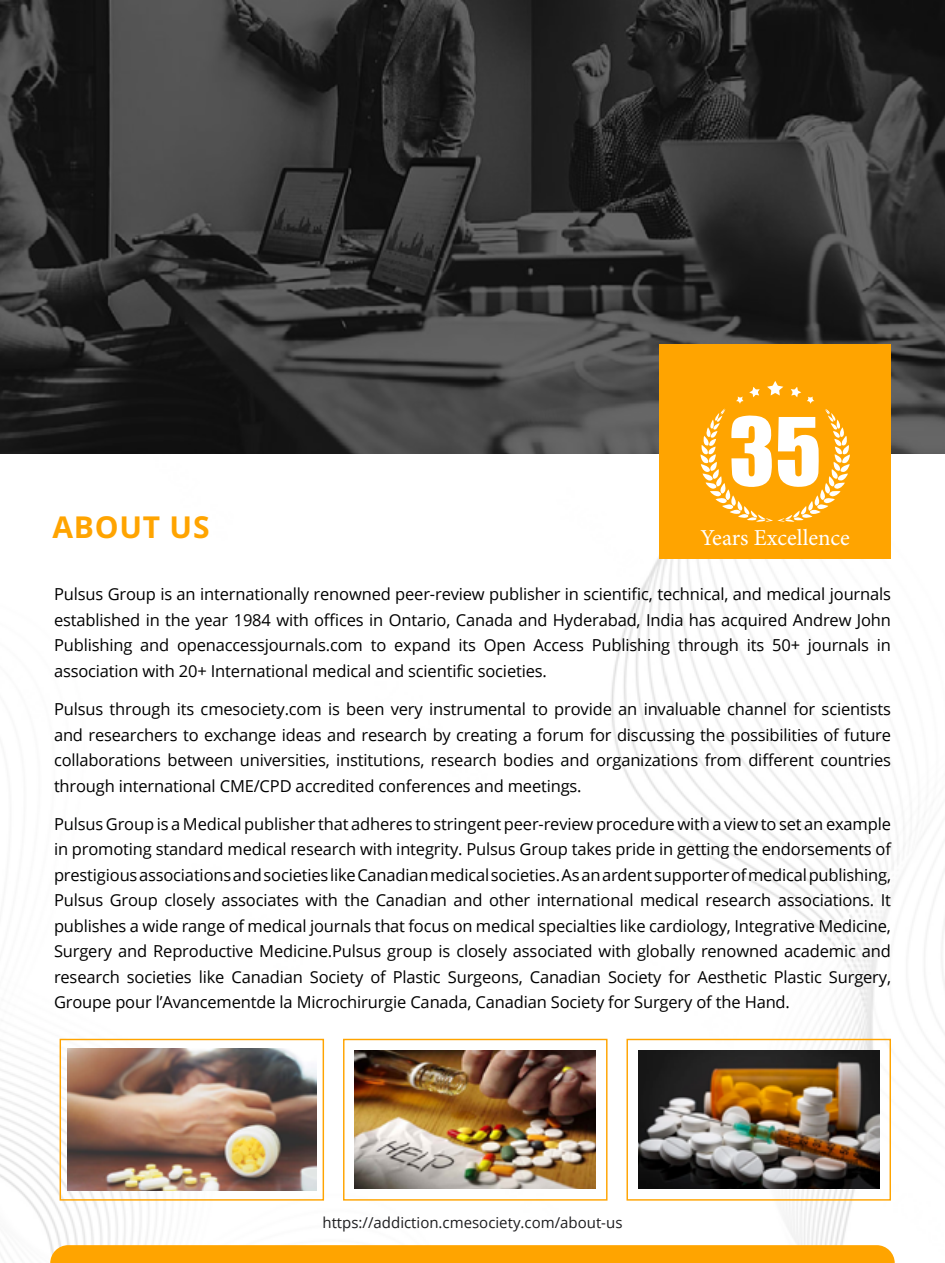
<style>
.page{position:relative;width:945px;height:1263px;background:#fff}
.page>*{position:absolute;margin:0;border:0;box-sizing:border-box;transform-origin:0 0}
.t1{font:700 30px "Open Sans";letter-spacing:.025em;color:#ffa400}
.t2{font:22.8px "Minion Pro";color:#fff}
.t3{font:16.5px/25.5px "Open Sans";letter-spacing:-.01em;color:#000;text-align:justify}
.t4{font:15px "Open Sans";color:#1d1d1f}
</style>
<div class="page">
<img style="left:0;top:556px;width:945px;height:707px">
<svg style="left:0;top:0;width:945px;height:454px;background:#333"></svg>
<div style="left:659px;top:344px;width:232px;height:215px;background:#ffa400"></div>
<svg style="left:700px;top:381px;width:150px;height:141px"></svg>
<div style="left:60px;top:1039px;width:264px;height:161px;border:1px solid #ffa400"></div>
<img style="left:68px;top:1049px;width:248px;height:142px">
<div style="left:343px;top:1039px;width:265px;height:161px;border:1px solid #ffa400"></div>
<img style="left:355px;top:1051px;width:241px;height:137px">
<div style="left:627px;top:1039px;width:264px;height:161px;border:1px solid #ffa400"></div>
<img style="left:638px;top:1051px;width:241px;height:137px">
<div style="left:50px;top:1245px;width:845px;height:18px;background:#ffa400"></div>
<h1 class="t1" style="left:52px;top:506px;width:159px">ABOUT US</h1>
<h2 class="t2" style="left:701px;top:523px;width:151px">Years Excellence</h2>
<p class="t3" style="left:54px;top:581px;width:839px">Pulsus Group is an internationally renowned peer-review publisher in scientific, technical, and medical journals established in the year 1984 with offices in Ontario, Canada and Hyderabad, India has acquired Andrew John Publishing and openaccessjournals.com to expand its Open Access Publishing through its 50+ journals in association with 20+ International medical and scientific societies.</p>
<p class="t3" style="left:54px;top:696px;width:839px">Pulsus through its cmesociety.com is been very instrumental to provide an invaluable channel for scientists and researchers to exchange ideas and research by creating a forum for discussing the possibilities of future collaborations between universities, institutions, research bodies and organizations from different countries through international CME/CPD accredited conferences and meetings.</p>
<p class="t3" style="left:54px;top:811px;width:839px">Pulsus Group is a Medical publisher that adheres to stringent peer-review procedure with a view to set an example in promoting standard medical research with integrity. Pulsus Group takes pride in getting the endorsements of prestigious associations and societies like Canadian medical societies. As an ardent supporter of medical publishing, Pulsus Group closely associates with the Canadian and other international medical research associations. It publishes a wide range of medical journals that focus on medical specialties like cardiology, Integrative Medicine, Surgery and Reproductive Medicine.Pulsus group is closely associated with globally renowned academic and research societies like Canadian Society of Plastic Surgeons, Canadian Society for Aesthetic Plastic Surgery, Groupe pour l’Avancementde la Microchirurgie Canada, Canadian Society for Surgery of the Hand.</p>
<p class="t4" style="left:322px;top:1212px;width:302px">https://addiction.cmesociety.com/about-us</p>
</div>
